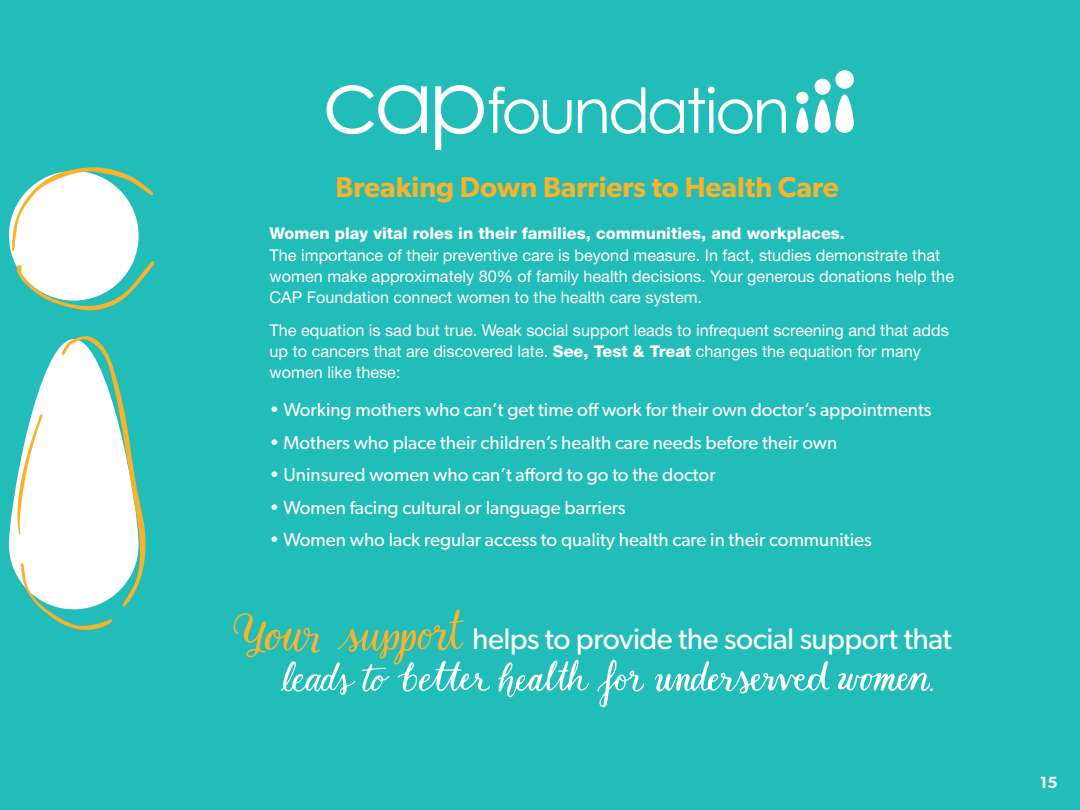
<style>
.page{position:relative;width:1080px;height:810px;background:#22bcb9}
.page>*{position:absolute;margin:0;border:0;box-sizing:border-box;transform-origin:0 0}
.t1{font:300 31.25px "Gibson";color:#fff}
.t2{font:30px "Gibson";letter-spacing:-.015em;color:#fff}
.t3{font:600 28.75px "Gibson";color:#f8b22b}
.t4{font:18.75px "Gibson";color:#fff}
.t5{font:16.25px/21.2px "Helvetica Neue LT Std";color:#fff}
.t6{font:800 16.25px "Helvetica Neue LT Std";color:#fff}
.t7{font:600 16.25px "Gibson";color:#fff}
.s1{font-weight:800}
</style>
<div class="page">
<svg style="left:327px;top:85px;width:100px;height:49px"></svg>
<svg style="left:435px;top:85px;width:137px;height:65px"></svg>
<svg style="left:578px;top:87px;width:208px;height:47px"></svg>
<div style="left:796px;top:92px;width:12px;height:12px;background:#fff;border-radius:50%"></div>
<svg style="left:796px;top:108px;width:12px;height:25px"></svg>
<div style="left:815px;top:79px;width:16px;height:16px;background:#fff;border-radius:50%"></div>
<svg style="left:815px;top:99px;width:16px;height:34px"></svg>
<div style="left:835px;top:70px;width:19px;height:19px;background:#fff;border-radius:50%"></div>
<svg style="left:835px;top:94px;width:19px;height:39px"></svg>
<div style="left:9px;top:171px;width:130px;height:130px;background:#fff;border-radius:50%"></div>
<svg style="left:12px;top:167px;width:141px;height:84px"></svg>
<svg style="left:17px;top:261px;width:138px;height:49px"></svg>
<svg style="left:13px;top:336px;width:133px;height:294px"></svg>
<svg style="left:838px;top:673px;width:92px;height:18px"></svg>
<svg style="left:655px;top:661px;width:175px;height:32px"></svg>
<svg style="left:498px;top:660px;width:91px;height:37px"></svg>
<svg style="left:597px;top:659px;width:47px;height:48px"></svg>
<svg style="left:233px;top:610px;width:257px;height:85px"></svg>
<h3 class="t3" style="left:336px;top:170px;width:505px">Breaking Down Barriers to Health Care</h3>
<p class="t6" style="left:270px;top:224px;width:577px">Women play vital roles in their families, communities, and workplaces.</p>
<p class="t5" style="left:270px;top:244px;width:686px">The importance of their preventive care is beyond measure. In fact, studies demonstrate that women make approximately 80% of family health decisions. Your generous donations help the<br>CAP Foundation connect women to the health care system.</p>
<p class="t5" style="left:270px;top:319px;width:681px">The equation is sad but true. Weak social support leads to infrequent screening and that adds up to cancers that are discovered late. <span class="s1">See, Test &amp; Treat</span> changes the equation for many women like these:</p>
<p class="t4" style="left:270px;top:399px;width:664px">• Working mothers who can’t get time off work for their own doctor’s appointments</p>
<p class="t4" style="left:270px;top:431px;width:569px">• Mothers who place their children’s health care needs before their own</p>
<p class="t4" style="left:270px;top:464px;width:448px">• Uninsured women who can’t afford to go to the doctor</p>
<p class="t4" style="left:270px;top:496px;width:358px">• Women facing cultural or language barriers</p>
<p class="t4" style="left:270px;top:529px;width:604px">• Women who lack regular access to quality health care in their communities</p>
<h2 class="t2" style="left:472px;top:621px;width:481px">helps to provide the social support that</h2>
<h1 class="t1" style="left:927px;top:661px;width:10px">.</h1>
<p class="t7" style="left:1040px;top:772px;width:19px">15</p>
</div>
